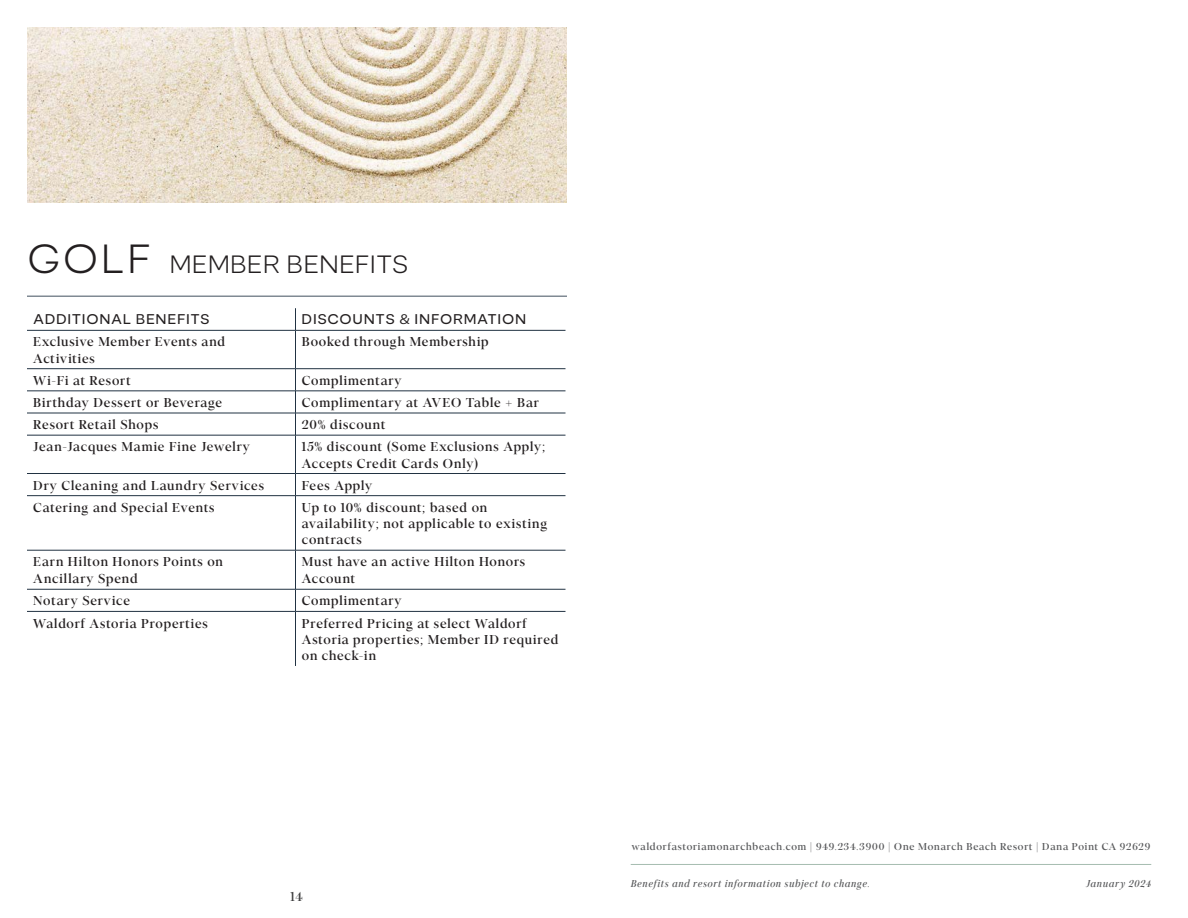
<style>
.page{position:relative;width:1188px;height:918px;background:#fff}
.page>*{position:absolute;margin:0;border:0;box-sizing:border-box;transform-origin:0 0}
.t1{font:300 24px "Astoria Sans";color:#231f20}
.Body{font:13.5px/16.2px "Astoria Serif";letter-spacing:.015em;color:#231f20}
.Body-2{font:13.5px "Astoria Sans";letter-spacing:.045em;color:#231f20}
.Body-3{font:13.5px "Astoria Serif";color:#3e3e3f}
.Body-4{font:10.5px "Astoria Serif";letter-spacing:.025em;color:#57585a}
.Body-5{font:italic 10.5px "Astoria Serif";letter-spacing:.045em;color:#57585a}
.s1{font-size:39px}
</style>
<div class="page">
<img style="left:27px;top:27px;width:540px;height:175px">
<hr style="left:27px;top:296px;width:540px;height:1px;background:#41505e">
<svg style="left:295px;top:308px;width:1px;height:22px"></svg>
<hr style="left:27px;top:330px;width:269px;height:1px;background:#213242">
<hr style="left:296px;top:330px;width:270px;height:1px;background:#213242">
<hr style="left:295px;top:331px;width:1px;height:38px;background:#213242">
<hr style="left:27px;top:368px;width:269px;height:1px;background:#213242">
<hr style="left:296px;top:368px;width:270px;height:1px;background:#213242">
<hr style="left:27px;top:391px;width:269px;height:1px;background:#213242">
<hr style="left:296px;top:391px;width:270px;height:1px;background:#213242">
<hr style="left:27px;top:413px;width:269px;height:1px;background:#213242">
<hr style="left:296px;top:413px;width:270px;height:1px;background:#213242">
<svg style="left:295px;top:369px;width:1px;height:66px"></svg>
<hr style="left:27px;top:435px;width:269px;height:1px;background:#213242">
<hr style="left:296px;top:435px;width:270px;height:1px;background:#213242">
<hr style="left:295px;top:435px;width:1px;height:38px;background:#213242">
<hr style="left:27px;top:473px;width:269px;height:1px;background:#213242">
<hr style="left:296px;top:473px;width:270px;height:1px;background:#213242">
<svg style="left:295px;top:474px;width:1px;height:21px"></svg>
<hr style="left:27px;top:495px;width:269px;height:1px;background:#213242">
<hr style="left:296px;top:495px;width:270px;height:1px;background:#213242">
<hr style="left:295px;top:496px;width:1px;height:54px;background:#213242">
<hr style="left:27px;top:550px;width:269px;height:1px;background:#213242">
<hr style="left:296px;top:550px;width:270px;height:1px;background:#213242">
<hr style="left:295px;top:550px;width:1px;height:39px;background:#213242">
<svg style="left:295px;top:590px;width:1px;height:21px"></svg>
<hr style="left:27px;top:589px;width:269px;height:1px;background:#213242">
<hr style="left:296px;top:589px;width:270px;height:1px;background:#213242">
<hr style="left:27px;top:611px;width:269px;height:1px;background:#213242">
<hr style="left:296px;top:611px;width:270px;height:1px;background:#213242">
<hr style="left:295px;top:612px;width:1px;height:54px;background:#213242">
<hr style="left:631px;top:864px;width:520px;height:1px;background:#a6bcb0">
<p class="t1" style="left:27px;top:250px;width:383px"><span class="s1">GOLF</span> MEMBER BENEFITS</p>
<p class="Body-2" style="left:33px;top:311px;width:178px">ADDITIONAL BENEFITS</p>
<p class="Body-2" style="left:302px;top:311px;width:226px">DISCOUNTS &amp; INFORMATION</p>
<p class="Body" style="left:33px;top:334px;width:194px">Exclusive Member Events and<br>Activities</p>
<p class="Body" style="left:302px;top:334px;width:189px">Booked through Membership</p>
<p class="Body" style="left:33px;top:372px;width:99px">Wi-Fi at Resort</p>
<p class="Body" style="left:302px;top:372px;width:102px">Complimentary</p>
<p class="Body" style="left:33px;top:394px;width:191px">Birthday Dessert or Beverage</p>
<p class="Body" style="left:302px;top:394px;width:239px">Complimentary at AVEO Table + Bar</p>
<p class="Body" style="left:33px;top:417px;width:127px">Resort Retail Shops</p>
<p class="Body" style="left:302px;top:417px;width:86px">20% discount</p>
<p class="Body" style="left:33px;top:439px;width:219px">Jean-Jacques Mamie Fine Jewelry</p>
<p class="Body" style="left:302px;top:439px;width:246px">15% discount (Some Exclusions Apply;<br>Accepts Credit Cards Only)</p>
<p class="Body" style="left:33px;top:477px;width:233px">Dry Cleaning and Laundry Services</p>
<p class="Body" style="left:302px;top:477px;width:73px">Fees Apply</p>
<p class="Body" style="left:33px;top:499px;width:183px">Catering and Special Events</p>
<p class="Body" style="left:302px;top:499px;width:248px">Up to 10% discount; based on availability; not applicable to existing contracts</p>
<p class="Body" style="left:33px;top:554px;width:192px">Earn Hilton Honors Points on</p>
<p class="Body" style="left:33px;top:571px;width:106px">Ancillary Spend</p>
<p class="Body" style="left:302px;top:554px;width:226px">Must have an active Hilton Honors<br>Account</p>
<p class="Body" style="left:33px;top:593px;width:99px">Notary Service</p>
<p class="Body" style="left:302px;top:593px;width:102px">Complimentary</p>
<p class="Body" style="left:33px;top:615px;width:177px">Waldorf Astoria Properties</p>
<p class="Body" style="left:302px;top:615px;width:259px">Preferred Pricing at select Waldorf<br>Astoria properties; Member ID required on check-in</p>
<p class="Body-3" style="left:290px;top:889px;width:15px">14</p>
<p class="Body-4" style="left:631px;top:840px;width:521px">waldorfastoriamonarchbeach.com | 949.234.3900 | One Monarch Beach Resort | Dana Point CA 92629</p>
<p class="Body-5" style="left:631px;top:877px;width:241px">Benefits and resort information subject to change.</p>
<p class="Body-5" style="left:1086px;top:877px;width:67px">January 2024</p>
</div>
